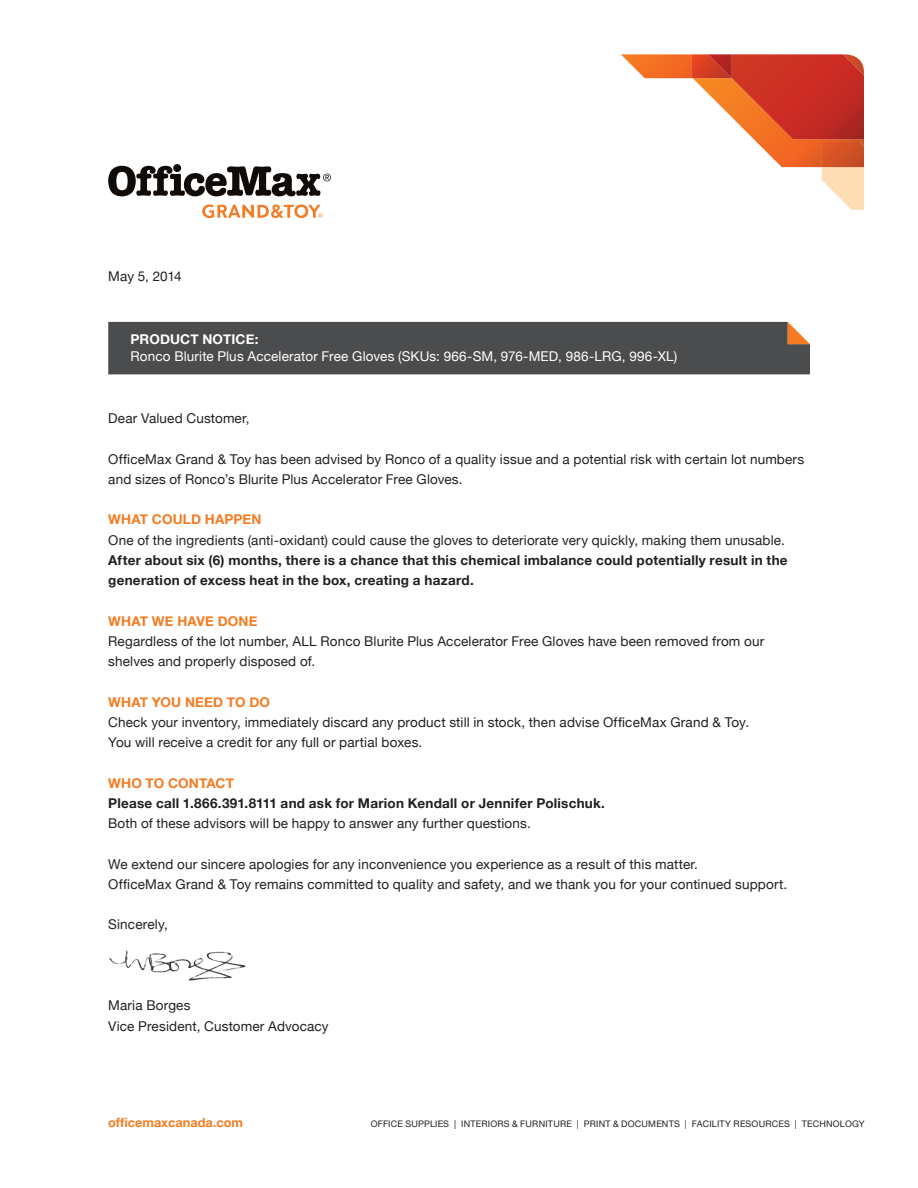
<style>
.page{position:relative;width:918px;height:1188px;background:#fff}
.page>*{position:absolute;margin:0;border:0;box-sizing:border-box;transform-origin:0 0}
.t1{font:13.5px/20.2px "Helvetica Neue";letter-spacing:.01em;color:#231f20}
.t2{font:700 13.5px/20.2px "Helvetica Neue";letter-spacing:.02em;color:#231f20}
.t3{font:13.5px/16.5px "Helvetica Neue";letter-spacing:.01em;color:#fff}
.t4{font:700 13.5px "Helvetica Neue";letter-spacing:.015em;color:#f47b21}
.t5{font:700 12.75px "Helvetica Neue";color:#f47b21}
.t6{font:9px "Helvetica Neue";letter-spacing:.02em;color:#231f20}
.s1{font-weight:700}
.s2{font-weight:400}
</style>
<div class="page">
<img style="left:109px;top:950px;width:137px;height:31px">
<div style="left:108px;top:322px;width:702px;height:52px;background:#4b4c4d"></div>
<svg style="left:620px;top:54px;width:244px;height:156px"></svg>
<svg style="left:108px;top:164px;width:223px;height:32px"></svg>
<svg style="left:202px;top:204px;width:121px;height:14px"></svg>
<p class="t1" style="left:108px;top:267px;width:75px">May 5, 2014</p>
<p class="t3" style="left:131px;top:332px;width:548px"><span class="s1">PRODUCT NOTICE:<br></span>Ronco Blurite Plus Accelerator Free Gloves (SKUs: 966-SM, 976-MED, 986-LRG, 996-XL)</p>
<p class="t1" style="left:108px;top:409px;width:143px">Dear Valued Customer,</p>
<p class="t1" style="left:108px;top:450px;width:697px">OfficeMax Grand &amp; Toy has been advised by Ronco of a quality issue and a potential risk with certain lot numbers and sizes of Ronco’s Blurite Plus Accelerator Free Gloves.</p>
<p class="t4" style="left:108px;top:509px;width:155px">WHAT COULD HAPPEN</p>
<p class="t2" style="left:108px;top:530px;width:681px"><span class="s2">One of the ingredients (anti-oxidant) could cause the gloves to deteriorate very quickly, making them unusable.<br></span>After about six (6) months, there is a chance that this chemical imbalance could potentially result in the generation of excess heat in the box, creating a hazard.</p>
<p class="t4" style="left:108px;top:610px;width:151px">WHAT WE HAVE DONE</p>
<p class="t1" style="left:108px;top:632px;width:657px">Regardless of the lot number, ALL Ronco Blurite Plus Accelerator Free Gloves have been removed from our shelves and properly disposed of.</p>
<p class="t4" style="left:108px;top:691px;width:163px">WHAT YOU NEED TO DO</p>
<p class="t1" style="left:108px;top:713px;width:642px">Check your inventory, immediately discard any product still in stock, then advise OfficeMax Grand &amp; Toy.<br>You will receive a credit for any full or partial boxes.</p>
<p class="t4" style="left:108px;top:772px;width:127px">WHO TO CONTACT</p>
<p class="t2" style="left:108px;top:793px;width:498px">Please call 1.866.391.8111 and ask for Marion Kendall or Jennifer Polischuk.</p>
<p class="t1" style="left:108px;top:814px;width:424px">Both of these advisors will be happy to answer any further questions.</p>
<p class="t1" style="left:108px;top:855px;width:681px">We extend our sincere apologies for any inconvenience you experience as a result of this matter.<br>OfficeMax Grand &amp; Toy remains committed to quality and safety, and we thank you for your continued support.</p>
<p class="t1" style="left:108px;top:915px;width:61px">Sincerely,</p>
<p class="t1" style="left:108px;top:996px;width:84px">Maria Borges</p>
<p class="t1" style="left:108px;top:1017px;width:222px">Vice President, Customer Advocacy</p>
<p class="t5" style="left:108px;top:1112px;width:137px">officemaxcanada.com</p>
<p class="t6" style="left:371px;top:1118px;width:495px">OFFICE SUPPLIES | INTERIORS &amp; FURNITURE | PRINT &amp; DOCUMENTS | FACILITY RESOURCES | TECHNOLOGY</p>
</div>
